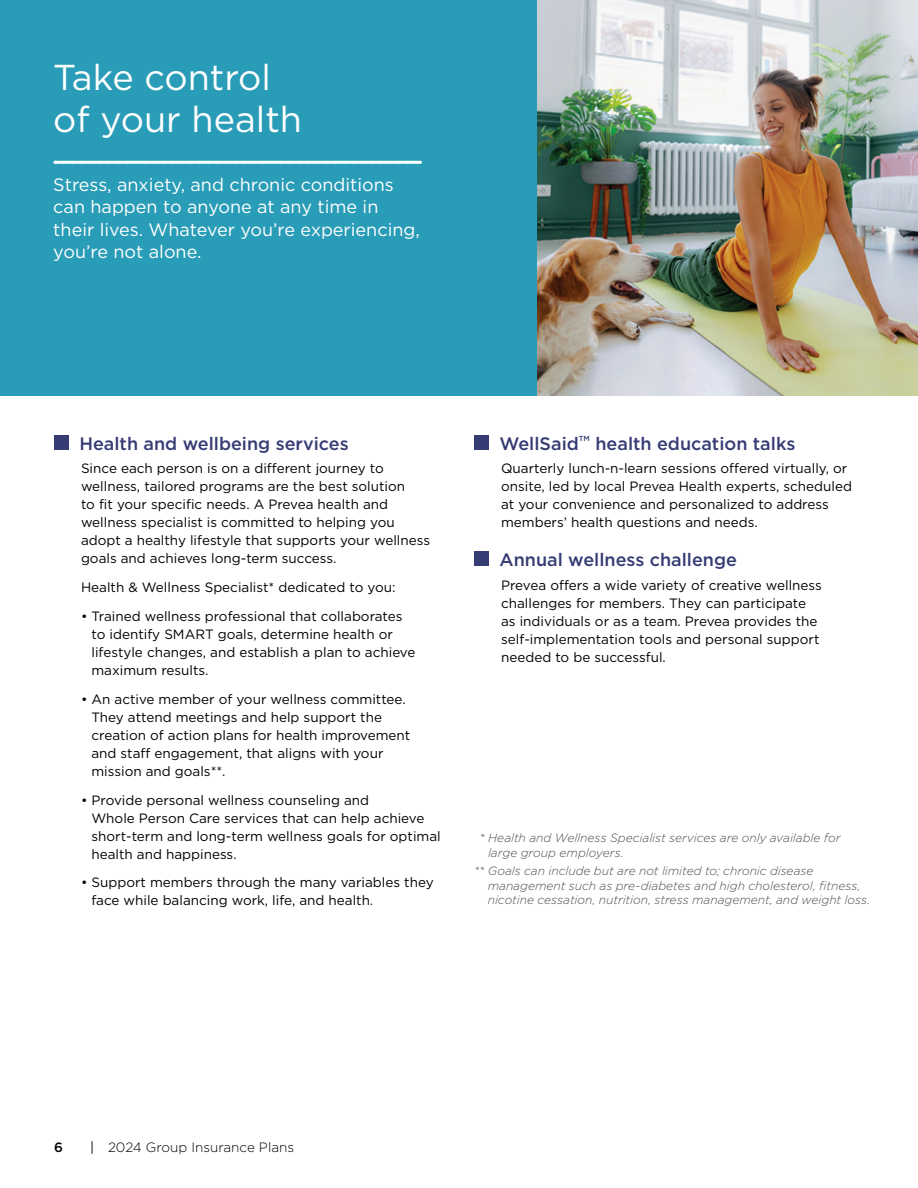
<style>
.page{position:relative;width:918px;height:1188px;background:#fff}
.page>*{position:absolute;margin:0;border:0;box-sizing:border-box;transform-origin:0 0}
.Headline_24_28{font:36px/42px "Gotham";color:#fff}
.Section_heading_rule_above_12_15{font:18px/22.5px "Gotham";color:#fff}
.Section_heading_12_15{font:500 18px "Gotham";color:#363c74}
.Body_9_12{font:13.5px/18px "Gotham";color:#000}
.t1{font:300 13.5px "Gotham";color:#000}
.t2{font:500 13.5px "Gotham";color:#000}
.Note{font:italic 300 12px/14.4px "Gotham";color:#4d4d4f}
.Section_heading_12_15-2{font:500 7.35px "Gotham";color:#363c74}
.s1{font-weight:400}
</style>
<div class="page">
<div style="left:0;top:0;width:918px;height:396px;background:#299cb7"></div>
<div style="left:54px;top:435px;width:15px;height:15px;background:#363c74"></div>
<hr style="left:55px;top:161px;width:365px;height:3px;background:#fff">
<svg style="left:64px;top:161px;width:357px;height:3px"></svg>
<div style="left:474px;top:435px;width:15px;height:15px;background:#363c74"></div>
<div style="left:474px;top:552px;width:15px;height:14px;background:#363c74"></div>
<img style="left:538px;top:0;width:380px;height:396px">
<p class="Headline_24_28" style="left:53px;top:55px;width:250px">Take control of your health</p>
<p class="Section_heading_rule_above_12_15" style="left:53px;top:173px;width:368px">Stress, anxiety, and chronic conditions can happen to anyone at any time in their lives. Whatever you’re experiencing, you’re not alone.</p>
<p class="Section_heading_12_15" style="left:79px;top:432px;width:271px">Health and wellbeing services</p>
<p class="Body_9_12" style="left:81px;top:459px;width:351px">Since each person is on a different journey to wellness, tailored programs are the best solution<br>to fit your specific needs. A Prevea health and wellness specialist is committed to helping you adopt a healthy lifestyle that supports your wellness goals and achieves long-term success.</p>
<p class="Body_9_12" style="left:81px;top:578px;width:316px">Health &amp; Wellness Specialist* dedicated to you:</p>
<p class="Body_9_12" style="left:92px;top:607px;width:326px;text-indent:-11px">• Trained wellness professional that collaborates to identify SMART goals, determine health or lifestyle changes, and establish a plan to achieve maximum results.</p>
<p class="Body_9_12" style="left:92px;top:690px;width:320px;text-indent:-11px">• An active member of your wellness committee.<br>They attend meetings and help support the creation of action plans for health improvement and staff engagement, that aligns with your mission and goals**.</p>
<p class="Body_9_12" style="left:92px;top:791px;width:351px;text-indent:-11px">• Provide personal wellness counseling and<br>Whole Person Care services that can help achieve short-term and long-term wellness goals for optimal health and happiness.</p>
<p class="Body_9_12" style="left:92px;top:873px;width:344px;text-indent:-11px">• Support members through the many variables they face while balancing work, life, and health.</p>
<p class="Section_heading_12_15" style="left:500px;top:432px;width:81px">WellSaid</p>
<p class="Section_heading_12_15-2" style="left:579px;top:434px;width:13px">tm</p>
<p class="Section_heading_12_15" style="left:595px;top:432px;width:202px">health education talks</p>
<p class="Body_9_12" style="left:501px;top:459px;width:352px">Quarterly lunch-n-learn sessions offered virtually, or onsite, led by local Prevea Health experts, scheduled at your convenience and personalized to address members’ health questions and needs.</p>
<p class="Section_heading_12_15" style="left:500px;top:548px;width:239px">Annual wellness challenge</p>
<p class="Body_9_12" style="left:501px;top:575px;width:322px">Prevea offers a wide variety of creative wellness challenges for members. They can participate as individuals or as a team. Prevea provides the self-implementation tools and personal support needed to be successful.</p>
<p class="Note" style="left:488px;top:831px;width:354px;text-indent:-9px">* Health and Wellness Specialist services are only available for large group employers.</p>
<p class="Note" style="left:488px;top:864px;width:384px;text-indent:-14px">** Goals can include but are not limited to; chronic disease management such as pre-diabetes and high cholesterol, fitness, nicotine cessation, nutrition, stress management, and weight loss.</p>
<p class="t2" style="left:54px;top:1138px;width:10px">6</p>
<p class="t1" style="left:90px;top:1139px;width:206px"><span class="s1">|</span> 2024 Group Insurance Plans</p>
</div>
